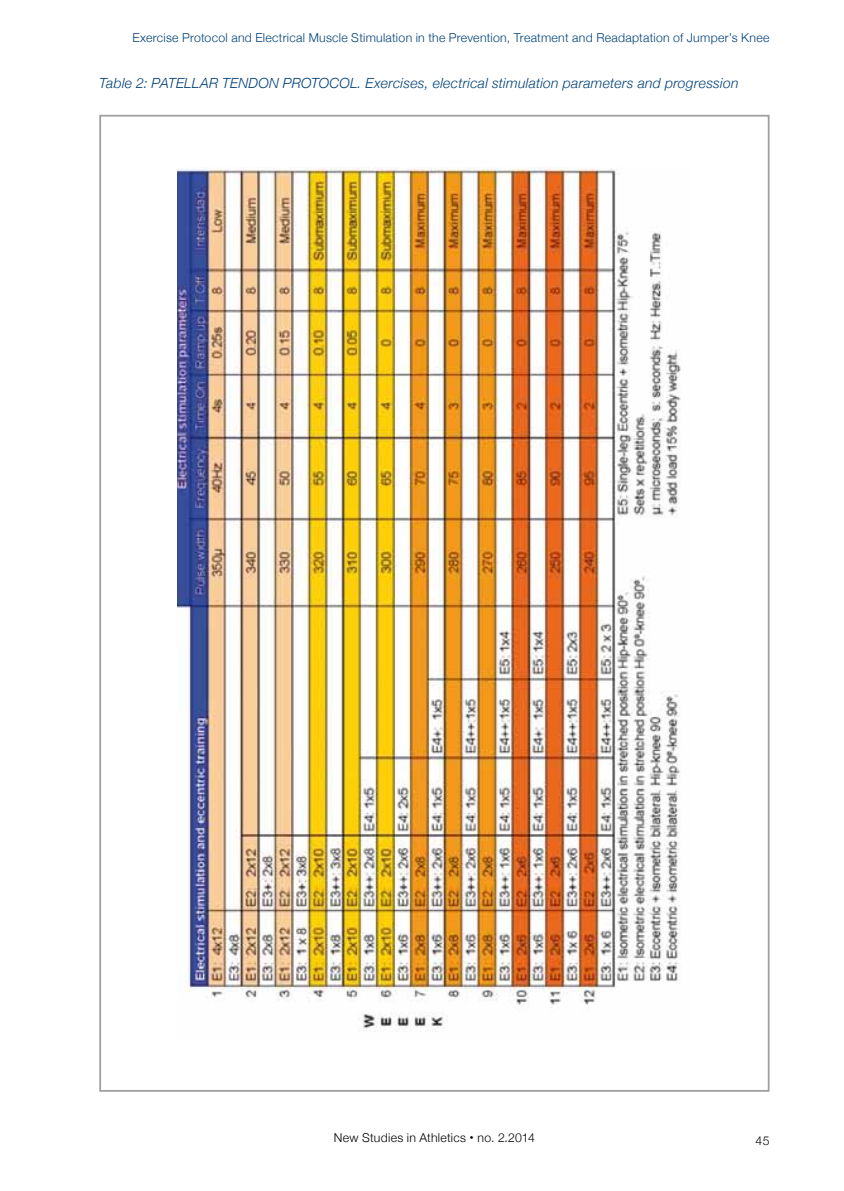
<style>
.page{position:relative;width:844px;height:1191px;background:#fff}
.page>*{position:absolute;margin:0;border:0;box-sizing:border-box;transform-origin:0 0}
.t1{font:italic 300 14px "Helvetica Neue";letter-spacing:.02em;color:#004178}
.t2{font:300 12.25px "Helvetica Neue";letter-spacing:.025em;color:#004178}
.t3{font:300 12.25px "Helvetica Neue";letter-spacing:.02em;color:#000}
.s1{font-weight:700;font-size:15.75px}
</style>
<div class="page">
<img style="left:178px;top:167px;width:503px;height:865px">
<p class="t2" style="left:132px;top:30px;width:638px">Exercise Protocol and Electrical Muscle Stimulation in the Prevention, Treatment and Readaptation of Jumper’s Knee</p>
<p class="t1" style="left:99px;top:74px;width:71px">Table 2: Patellar</p>
<p class="t1" style="left:222px;top:74px;width:19px">Tendon</p>
<p class="t1" style="left:283px;top:74px;width:20px">Protocol</p>
<p class="t1" style="left:357px;top:74px;width:382px">. Exercises, electrical stimulation parameters and progression</p>
<p class="t3" style="left:334px;top:1130px;width:202px">New Studies in Athletics <span class="s1">·</span> no. 2.2014</p>
<p class="t3" style="left:755px;top:1133px;width:15px">45</p>
</div>
